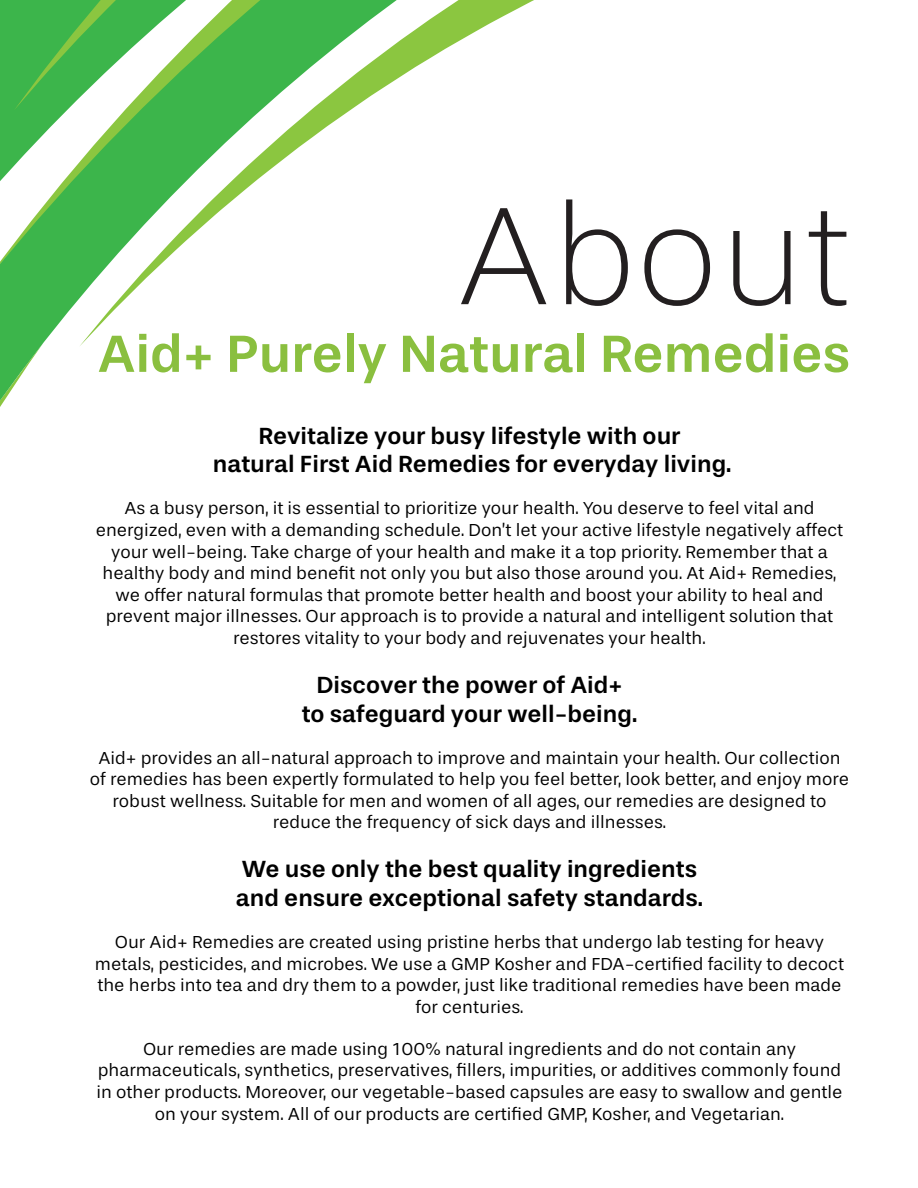
<style>
.page{position:relative;width:918px;height:1188px;background:#fff}
.page>*{position:absolute;margin:0;border:0;box-sizing:border-box;transform-origin:0 0}
.t1{font:100 145.2px "Stevie Sans";color:#231f20}
.t2{font:500 53.55px "Stevie Sans";color:#8abf3f}
.t3{font:500 24px "Stevie Sans";color:#000}
.t4{font:18px/21.6px "Stevie Sans";color:#000;text-align:center}
</style>
<div class="page">
<svg style="left:0;top:197px;width:79px;height:210px;fill:#3cb54b"></svg>
<svg style="left:79px;top:0;width:455px;height:346px"></svg>
<svg style="left:0;top:0;width:202px;height:197px"></svg>
<p class="t1" style="left:456px;top:177px;width:396px">About</p>
<p class="t2" style="left:98px;top:322px;width:754px">Aid+ Purely Natural Remedies</p>
<p class="t3" style="left:258px;top:421px;width:424px">Revitalize your busy lifestyle with our</p>
<p class="t3" style="left:213px;top:450px;width:520px">natural First Aid Remedies for everyday living.</p>
<p class="t4" style="left:96px;top:498px;width:749px">As a busy person, it is essential to prioritize your health. You deserve to feel vital and energized, even with a demanding schedule. Don’t let your active lifestyle negatively affect your well-being. Take charge of your health and make it a top priority. Remember that a healthy body and mind benefit not only you but also those around you. At Aid+ Remedies, we offer natural formulas that promote better health and boost your ability to heal and prevent major illnesses. Our approach is to provide a natural and intelligent solution that restores vitality to your body and rejuvenates your health.</p>
<p class="t3" style="left:316px;top:671px;width:308px">Discover the power of Aid+</p>
<p class="t3" style="left:302px;top:699px;width:337px">to safeguard your well-being.</p>
<p class="t4" style="left:90px;top:747px;width:761px">Aid+ provides an all-natural approach to improve and maintain your health. Our collection of remedies has been expertly formulated to help you feel better, look better, and enjoy more robust wellness. Suitable for men and women of all ages, our remedies are designed to reduce the frequency of sick days and illnesses.</p>
<p class="t3" style="left:242px;top:855px;width:457px">We use only the best quality ingredients</p>
<p class="t3" style="left:236px;top:884px;width:469px">and ensure exceptional safety standards.</p>
<p class="t4" style="left:95px;top:931px;width:751px">Our Aid+ Remedies are created using pristine herbs that undergo lab testing for heavy metals, pesticides, and microbes. We use a GMP Kosher and FDA-certified facility to decoct the herbs into tea and dry them to a powder, just like traditional remedies have been made for centuries.</p>
<p class="t4" style="left:96px;top:1038px;width:748px">Our remedies are made using 100% natural ingredients and do not contain any pharmaceuticals, synthetics, preservatives, fillers, impurities, or additives commonly found in other products. Moreover, our vegetable-based capsules are easy to swallow and gentle on your system. All of our products are certified GMP, Kosher, and Vegetarian.</p>
</div>
